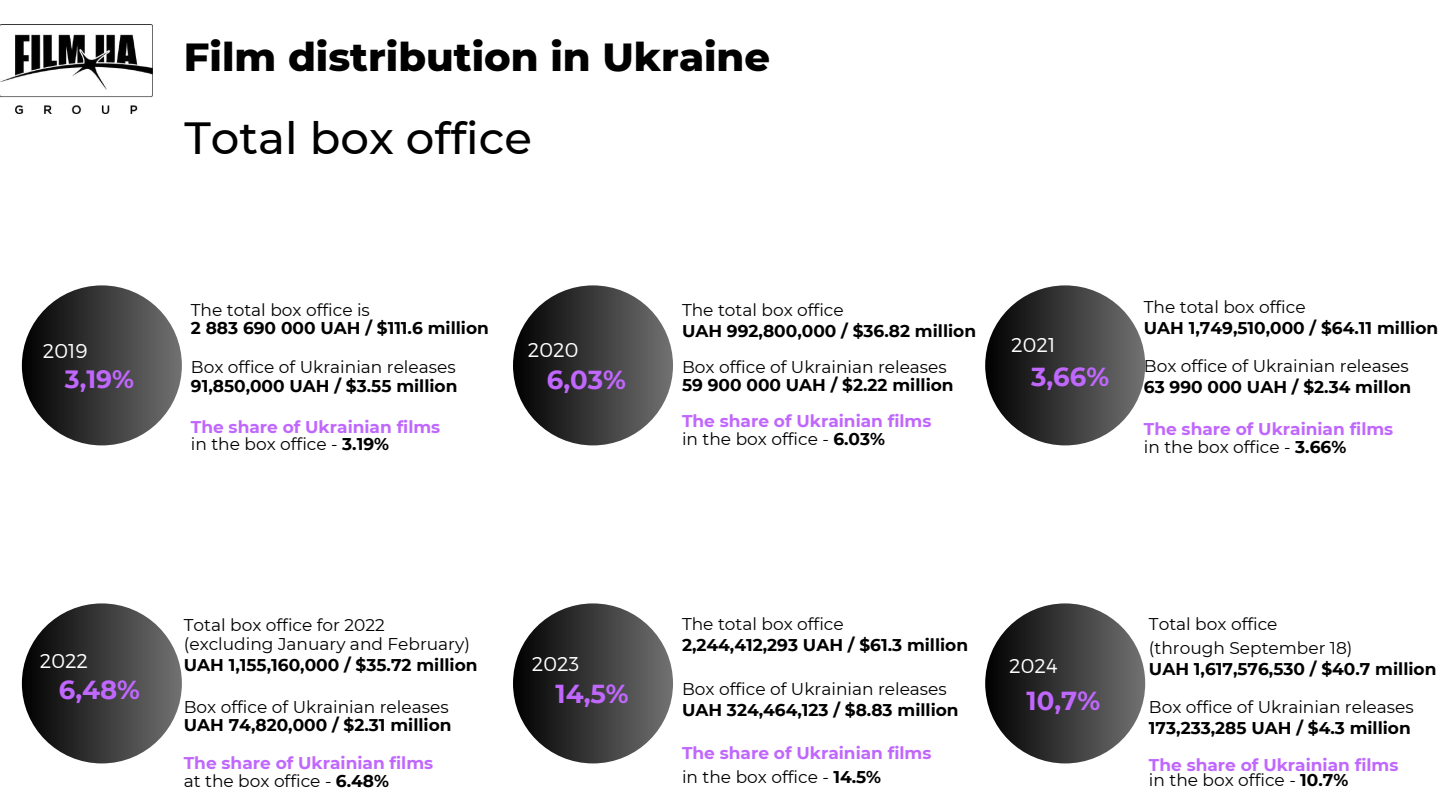
<style>
.page{position:relative;width:1440px;height:810px;background:#fff}
.page>*{position:absolute;margin:0;border:0;box-sizing:border-box;transform-origin:0 0}
.t1{font:500 45px "Montserrat";color:#000}
.t2{font:800 40px "Montserrat";color:#000}
.t3{font:700 26px "Montserrat";color:#c067fd}
.t4{font:700 25px "Montserrat";color:#c067fd}
.t5{font:300 20px "Montserrat";color:#fff}
.t6{font:700 17px "Montserrat";color:#000}
.t7{font:17px/19.5px "Montserrat";color:#000}
.t8{font:700 17px/18px "Montserrat";color:#c067fd}
.s1{font-weight:400;color:#000}
.s2{color:#000}
</style>
<div class="page">
<img style="left:0;top:25px;width:152px;height:89px">
<div style="left:22px;top:285px;width:160px;height:160px;background:linear-gradient(to right,#010101,#727272);border-radius:50%"></div>
<div style="left:513px;top:285px;width:160px;height:160px;background:linear-gradient(to right,#020202,#717171);border-radius:50%"></div>
<div style="left:985px;top:285px;width:160px;height:160px;background:linear-gradient(to right,#030303,#707070);border-radius:50%"></div>
<div style="left:22px;top:603px;width:160px;height:160px;background:linear-gradient(to right,#010101,#727272);border-radius:50%"></div>
<div style="left:513px;top:603px;width:160px;height:160px;background:linear-gradient(to right,#020202,#717171);border-radius:50%"></div>
<div style="left:985px;top:603px;width:160px;height:160px;background:linear-gradient(to right,#030303,#707070);border-radius:50%"></div>
<h2 class="t2" style="left:184px;top:32px;width:588px">Film distribution in Ukraine</h2>
<h1 class="t1" style="left:185px;top:111px;width:349px">Total box office</h1>
<p class="t7" style="left:682px;top:300px;width:163px">The total box office</p>
<p class="t6" style="left:682px;top:320px;width:296px">UAH 992,800,000 / $36.82 million</p>
<p class="t7" style="left:682px;top:357px;width:266px">Box office of Ukrainian releases</p>
<p class="t6" style="left:682px;top:374px;width:273px">59 900 000 UAH / $2.22 million</p>
<p class="t8" style="left:682px;top:412px;width:251px">The share of Ukrainian films <span class="s1">in the box office -</span> <span class="s2">6.03%</span></p>
<p class="t7" style="left:191px;top:301px;width:181px">The total box office is</p>
<p class="t6" style="left:191px;top:318px;width:300px">2 883 690 000 UAH / $111.6 million</p>
<p class="t7" style="left:191px;top:357px;width:266px">Box office of Ukrainian releases</p>
<p class="t6" style="left:191px;top:376px;width:268px">91,850,000 UAH / $3.55 million</p>
<p class="t8" style="left:191px;top:419px;width:251px;line-height:16.5px">The share of Ukrainian films <span class="s1">in the box office -</span> <span class="s2">3.19%</span></p>
<p class="t5" style="left:43px;top:338px;width:46px">2019</p>
<p class="t5" style="left:1011px;top:332px;width:46px">2021</p>
<p class="t5" style="left:528px;top:337px;width:52px">2020</p>
<h3 class="t4" style="left:65px;top:363px;width:70px">3,19%</h3>
<h3 class="t3" style="left:1031px;top:361px;width:80px">3,66%</h3>
<h3 class="t3" style="left:547px;top:364px;width:81px">6,03%</h3>
<p class="t7" style="left:1144px;top:297px;width:163px">The total box office</p>
<p class="t6" style="left:1144px;top:318px;width:296px">UAH 1,749,510,000 / $64.11 million</p>
<p class="t7" style="left:1144px;top:356px;width:266px">Box office of Ukrainian releases</p>
<p class="t6" style="left:1144px;top:377px;width:269px">63 990 000 UAH / $2.34 millon</p>
<p class="t8" style="left:1144px;top:419px;width:251px">The share of Ukrainian films <span class="s1">in the box office -</span> <span class="s2">3.66%</span></p>
<p class="t7" style="left:682px;top:614px;width:163px">The total box office</p>
<p class="t6" style="left:682px;top:635px;width:288px">2,244,412,293 UAH / $61.3 million</p>
<p class="t7" style="left:682px;top:679px;width:266px">Box office of Ukrainian releases</p>
<p class="t6" style="left:682px;top:699px;width:278px">UAH 324,464,123 / $8.83 million</p>
<p class="t8" style="left:682px;top:742px;width:251px;line-height:23.2px">The share of Ukrainian films <span class="s1">in the box office -</span> <span class="s2">14.5%</span></p>
<p class="t7" style="left:184px;top:615px;width:288px">Total box office for 2022 (excluding January and February)</p>
<p class="t6" style="left:184px;top:655px;width:295px">UAH 1,155,160,000 / $35.72 million</p>
<p class="t7" style="left:184px;top:697px;width:266px">Box office of Ukrainian releases</p>
<p class="t6" style="left:184px;top:715px;width:269px">UAH 74,820,000 / $2.31 million</p>
<p class="t8" style="left:184px;top:754px;width:251px">The share of Ukrainian films <span class="s1">at the box office -</span> <span class="s2">6.48%</span></p>
<p class="t5" style="left:40px;top:647px;width:50px">2022</p>
<p class="t5" style="left:1009px;top:653px;width:50px">2024</p>
<p class="t5" style="left:532px;top:651px;width:49px">2023</p>
<h3 class="t3" style="left:59px;top:674px;width:83px">6,48%</h3>
<h3 class="t3" style="left:1027px;top:685px;width:75px">10,7%</h3>
<h3 class="t3" style="left:556px;top:678px;width:75px">14,5%</h3>
<p class="t7" style="left:1149px;top:613px;width:205px;line-height:23.2px">Total box office (through September 18)</p>
<p class="t6" style="left:1149px;top:658px;width:289px">UAH 1,617,576,530 / $40.7 million</p>
<p class="t7" style="left:1149px;top:697px;width:266px">Box office of Ukrainian releases</p>
<p class="t6" style="left:1149px;top:717px;width:263px">173,233,285 UAH / $4.3 million</p>
<p class="t8" style="left:1149px;top:757px;width:251px;line-height:15.8px">The share of Ukrainian films <span class="s1">in the box office -</span> <span class="s2">10.7%</span></p>
</div>
